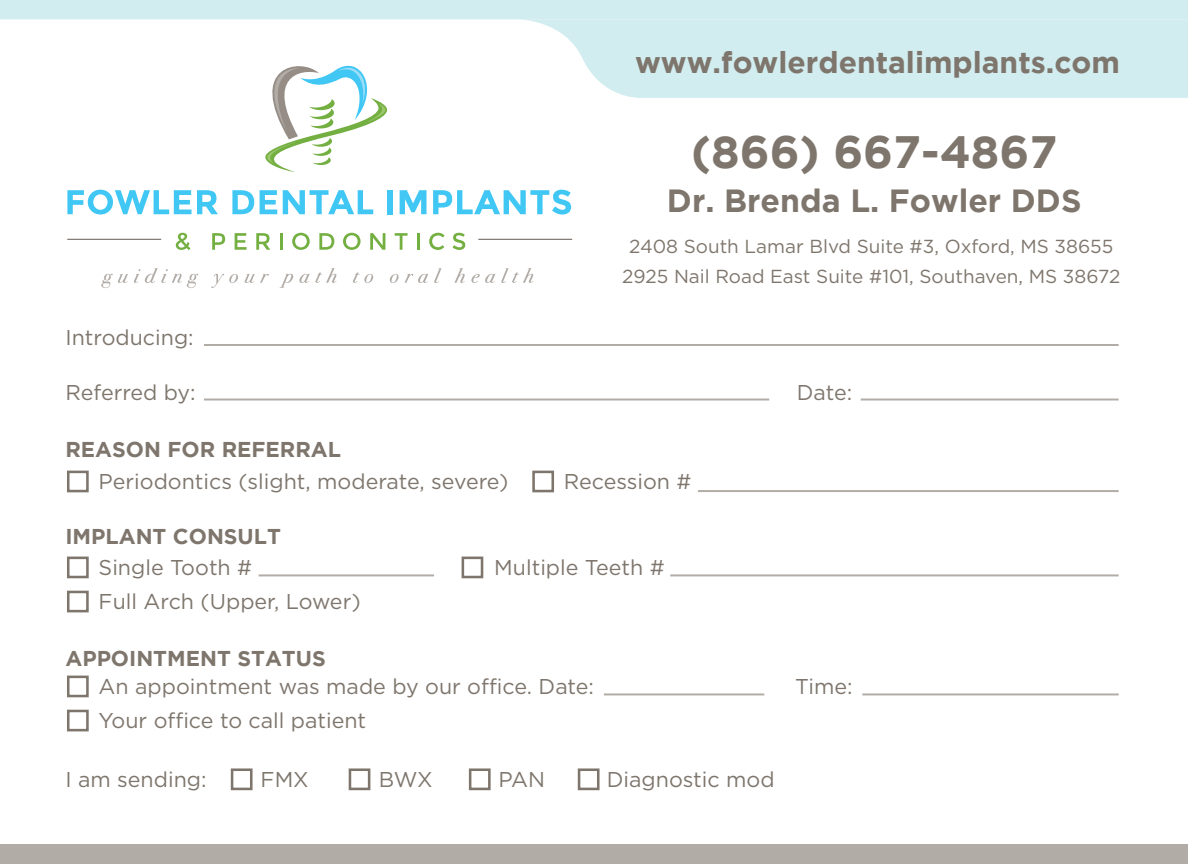
<style>
.page{position:relative;width:1188px;height:864px;background:#fff}
.page>*{position:absolute;margin:0;border:0;box-sizing:border-box;transform-origin:0 0}
.t1{font:700 45.3px "Gotham";color:#7e766d}
.t2{font:700 32.1px "Gotham";color:#7e766d}
.t3{font:700 30px "Gotham";color:#7e766d}
.t4{font:21.3px "Gotham";color:#7e766d}
.t5{font:700 21.3px "Gotham";color:#7e766d}
.t6{font:18.9px/30.6px "Gotham";color:#7e766d;text-align:center}
</style>
<div class="page">
<svg style="left:520px;top:19px;width:668px;height:79px;fill:#d2edf0"></svg>
<svg style="left:67px;top:190px;width:151px;height:24px"></svg>
<svg style="left:232px;top:190px;width:22px;height:24px"></svg>
<svg style="left:260px;top:190px;width:17px;height:24px"></svg>
<svg style="left:283px;top:190px;width:90px;height:24px"></svg>
<div style="left:388px;top:190px;width:5px;height:24px;background:#40c7f4"></div>
<svg style="left:400px;top:190px;width:27px;height:24px"></svg>
<svg style="left:433px;top:190px;width:138px;height:25px"></svg>
<svg style="left:176px;top:233px;width:15px;height:17px"></svg>
<svg style="left:212px;top:233px;width:13px;height:17px"></svg>
<svg style="left:235px;top:233px;width:12px;height:17px"></svg>
<svg style="left:256px;top:233px;width:14px;height:17px"></svg>
<hr style="left:280px;top:233px;width:3px;height:17px;background:#74af42">
<svg style="left:292px;top:233px;width:18px;height:17px"></svg>
<svg style="left:319px;top:233px;width:15px;height:17px"></svg>
<svg style="left:343px;top:233px;width:18px;height:17px"></svg>
<svg style="left:370px;top:233px;width:15px;height:17px"></svg>
<svg style="left:395px;top:233px;width:13px;height:17px"></svg>
<hr style="left:417px;top:233px;width:3px;height:17px;background:#74af42">
<svg style="left:429px;top:233px;width:16px;height:17px"></svg>
<svg style="left:452px;top:233px;width:13px;height:17px"></svg>
<hr style="left:478px;top:239px;width:94px;height:1px;background:#7e766d">
<hr style="left:67px;top:239px;width:94px;height:1px;background:#7e766d">
<svg style="left:265px;top:65px;width:123px;height:107px"></svg>
<svg style="left:101px;top:274px;width:27px;height:14px"></svg>
<svg style="left:134px;top:268px;width:64px;height:20px"></svg>
<svg style="left:211px;top:274px;width:27px;height:14px"></svg>
<svg style="left:245px;top:274px;width:24px;height:9px"></svg>
<svg style="left:280px;top:274px;width:13px;height:14px"></svg>
<svg style="left:299px;top:268px;width:37px;height:15px"></svg>
<svg style="left:353px;top:272px;width:20px;height:11px"></svg>
<svg style="left:390px;top:274px;width:9px;height:9px"></svg>
<svg style="left:405px;top:274px;width:23px;height:9px"></svg>
<svg style="left:434px;top:268px;width:7px;height:15px"></svg>
<svg style="left:455px;top:268px;width:10px;height:15px"></svg>
<svg style="left:471px;top:274px;width:24px;height:9px"></svg>
<svg style="left:501px;top:268px;width:32px;height:15px"></svg>
<hr style="left:204px;top:344px;width:915px;height:2px;background:#b2aca7">
<hr style="left:204px;top:399px;width:565px;height:2px;background:#b2aca7">
<hr style="left:861px;top:399px;width:258px;height:2px;background:#b2aca7">
<hr style="left:698px;top:490px;width:421px;height:2px;background:#b2aca7">
<hr style="left:670px;top:574px;width:449px;height:2px;background:#b2aca7">
<hr style="left:604px;top:693px;width:160px;height:2px;background:#b2aca7">
<hr style="left:862px;top:693px;width:257px;height:2px;background:#b2aca7">
<hr style="left:259px;top:574px;width:175px;height:2px;background:#b2aca7">
<div style="left:67px;top:471px;width:22px;height:21px;border:3px solid #7e766d"></div>
<div style="left:532px;top:471px;width:22px;height:21px;border:3px solid #7e766d"></div>
<div style="left:67px;top:557px;width:22px;height:21px;border:3px solid #7e766d"></div>
<div style="left:462px;top:557px;width:21px;height:21px;border:3px solid #7e766d"></div>
<div style="left:231px;top:768px;width:22px;height:22px;border:3px solid #7e766d"></div>
<div style="left:349px;top:768px;width:21px;height:22px;border:3px solid #7e766d"></div>
<div style="left:469px;top:768px;width:22px;height:22px;border:3px solid #7e766d"></div>
<div style="left:578px;top:768px;width:22px;height:22px;border:3px solid #7e766d"></div>
<div style="left:67px;top:591px;width:22px;height:21px;border:3px solid #7e766d"></div>
<div style="left:67px;top:676px;width:22px;height:21px;border:3px solid #7e766d"></div>
<div style="left:67px;top:710px;width:22px;height:21px;border:3px solid #7e766d"></div>
<div style="left:0;top:0;width:1188px;height:19px;background:#d2edf0"></div>
<div style="left:0;top:845px;width:1188px;height:19px;background:#b2aca7"></div>
<h3 class="t3" style="left:635px;top:45px;width:486px">www.fowlerdentalimplants.com</h3>
<h1 class="t1" style="left:691px;top:126px;width:368px">(866) 667-4867</h1>
<h2 class="t2" style="left:667px;top:182px;width:416px">Dr. Brenda L. Fowler DDS</h2>
<p class="t4" style="left:65px;top:326px;width:130px">Introducing:</p>
<p class="t4" style="left:65px;top:380px;width:132px">Referred by:</p>
<p class="t5" style="left:65px;top:437px;width:277px">REASON FOR REFERRAL</p>
<p class="t4" style="left:99px;top:470px;width:411px">Periodontics (slight, moderate, severe)</p>
<p class="t5" style="left:65px;top:524px;width:217px">IMPLANT CONSULT</p>
<p class="t6" style="left:622px;top:231px;width:500px">2408 South Lamar Blvd Suite #3, Oxford, MS 38655<br>2925 Nail Road East Suite #101, Southaven, MS 38672</p>
<p class="t4" style="left:564px;top:470px;width:129px">Recession #</p>
<p class="t4" style="left:797px;top:380px;width:57px">Date:</p>
<p class="t4" style="left:99px;top:556px;width:155px">Single Tooth #</p>
<p class="t4" style="left:99px;top:590px;width:264px">Full Arch (Upper, Lower)</p>
<p class="t5" style="left:65px;top:646px;width:262px">APPOINTMENT STATUS</p>
<p class="t4" style="left:494px;top:556px;width:172px">Multiple Teeth #</p>
<p class="t4" style="left:99px;top:675px;width:497px">An appointment was made by our office. Date:</p>
<p class="t4" style="left:795px;top:675px;width:59px">Time:</p>
<p class="t4" style="left:99px;top:709px;width:269px">Your office to call patient</p>
<p class="t4" style="left:65px;top:767px;width:143px">I am sending:</p>
<p class="t4" style="left:261px;top:767px;width:50px">FMX</p>
<p class="t4" style="left:379px;top:767px;width:56px">BWX</p>
<p class="t4" style="left:498px;top:767px;width:48px">PAN</p>
<p class="t4" style="left:607px;top:767px;width:169px">Diagnostic mod</p>
</div>
